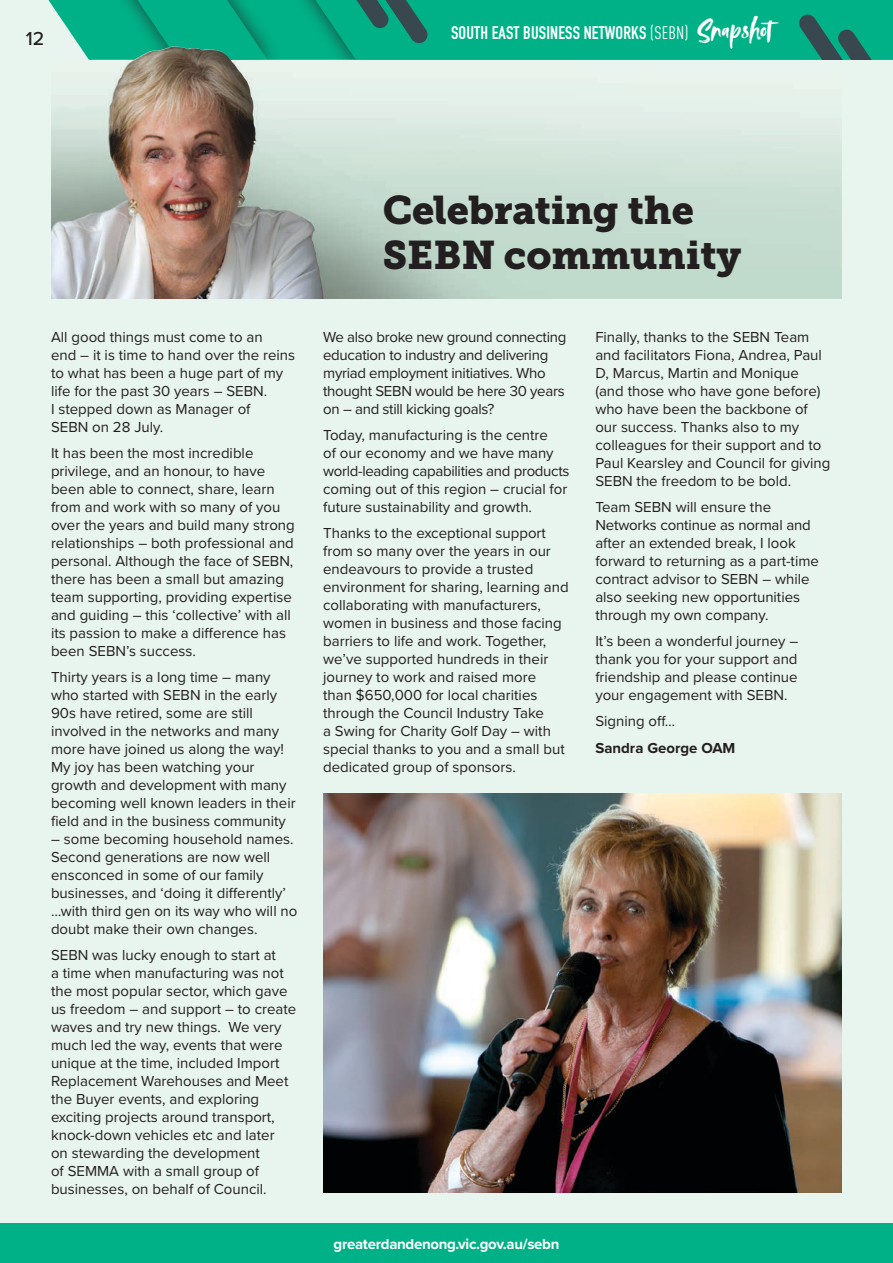
<style>
.page{position:relative;width:893px;height:1263px;background:#e8f4ee}
.page>*{position:absolute;margin:0;border:0;box-sizing:border-box;transform-origin:0 0}
.t1{font:39.75px/44.4px "Museo Slab 900";letter-spacing:-.005em;color:#231f20}
.t2{font:500 19.5px "Proxima Nova";color:#231f20}
.t3{font:700 18px "DIN Condensed";letter-spacing:.01em;color:#fff}
.t4{font:15px/18px "Proxima Nova";color:#231f20}
.t5{font:15px/18px "Proxima Nova";letter-spacing:-.02em;color:#231f20}
.t6{font:700 15px "Proxima Nova";letter-spacing:-.02em;color:#fff}
.t7{font:700 15px "Proxima Nova";color:#231f20}
.s1{font-family:"DIN Cond";font-weight:400}
.s2{font-family:"Avallon";font-weight:400;font-size:30.15px}
</style>
<div class="page">
<img style="left:323px;top:793px;width:519px;height:400px">
<div style="left:0;top:1223px;width:893px;height:40px;background:#00b086"></div>
<svg style="left:48px;top:0;width:845px;height:60px;background:#07a983"></svg>
<img style="left:51px;top:46px;width:272px;height:252px">
<h2 class="t2" style="left:26px;top:24px;width:20px">12</h2>
<p class="t3" style="left:451px;top:20px;width:322px">SOUTH EAST BUSINESS NETWORKS <span class="s1">(SEBN)</span> <span class="s2">Snapshot</span></p>
<p class="t4" style="left:51px;top:327px;width:246px">All good things must come to an<br>end – it is time to hand over the reins to what has been a huge part of my life for the past 30 years – SEBN.<br>I stepped down as Manager of<br>SEBN on 28 July.</p>
<p class="t4" style="left:51px;top:443px;width:245px">It has been the most incredible privilege, and an honour, to have been able to connect, share, learn from and work with so many of you over the years and build many strong relationships – both professional and personal. Although the face of SEBN, there has been a small but amazing team supporting, providing expertise and guiding – this ‘collective’ with all its passion to make a difference has been SEBN’s success.</p>
<p class="t4" style="left:51px;top:667px;width:246px">Thirty years is a long time – many who started with SEBN in the early<br>90s have retired, some are still involved in the networks and many more have joined us along the way!<br>My joy has been watching your growth and development with many becoming well known leaders in their field and in the business community</p>
<p class="t4" style="left:51px;top:829px;width:248px">– some becoming household names.<br>Second generations are now well ensconced in some of our family businesses, and ‘doing it differently’ …with third gen on its way who will no doubt make their own changes.</p>
<p class="t4" style="left:51px;top:946px;width:247px">SEBN was lucky enough to start at<br>a time when manufacturing was not the most popular sector, which gave us freedom – and support – to create waves and try new things. We very much led the way, events that were unique at the time, included Import Replacement Warehouses and Meet the Buyer events, and exploring exciting projects around transport, knock-down vehicles etc and later<br>on stewarding the development<br>of SEMMA with a small group of businesses, on behalf of Council.</p>
<h1 class="t1" style="left:383px;top:188px;width:360px">Celebrating the<br>SEBN community</h1>
<p class="t5" style="left:323px;top:327px;width:245px">We also broke new ground connecting education to industry and delivering myriad employment initiatives. Who thought SEBN would be here 30 years on – and still kicking goals?</p>
<p class="t4" style="left:323px;top:425px;width:248px">Today, manufacturing is the centre<br>of our economy and we have many world-leading capabilities and products coming out of this region – crucial for future sustainability and growth.</p>
<p class="t4" style="left:323px;top:523px;width:247px">Thanks to the exceptional support from so many over the years in our endeavours to provide a trusted environment for sharing, learning and collaborating with manufacturers, women in business and those facing barriers to life and work. Together, we’ve supported hundreds in their journey to work and raised more than $650,000 for local charities through the Council Industry Take<br>a Swing for Charity Golf Day – with special thanks to you and a small but dedicated group of sponsors.</p>
<p class="t4" style="left:595px;top:327px;width:236px">Finally, thanks to the SEBN Team and facilitators Fiona, Andrea, Paul<br>D, Marcus, Martin and Monique (and those who have gone before) who have been the backbone of our success. Thanks also to my colleagues for their support and to<br>Paul Kearsley and Council for giving<br>SEBN the freedom to be bold.</p>
<p class="t4" style="left:595px;top:497px;width:225px">Team SEBN will ensure the<br>Networks continue as normal and after an extended break, I look forward to returning as a part-time contract advisor to SEBN – while also seeking new opportunities through my own company.</p>
<p class="t4" style="left:595px;top:631px;width:204px;text-align:justify">It’s been a wonderful journey – thank you for your support and friendship and please continue your engagement with SEBN.</p>
<p class="t4" style="left:595px;top:712px;width:81px">Signing off…</p>
<p class="t7" style="left:595px;top:736px;width:142px">Sandra George OAM</p>
<p class="t6" style="left:334px;top:1233px;width:227px">greaterdandenong.vic.gov.au/sebn</p>
</div>
